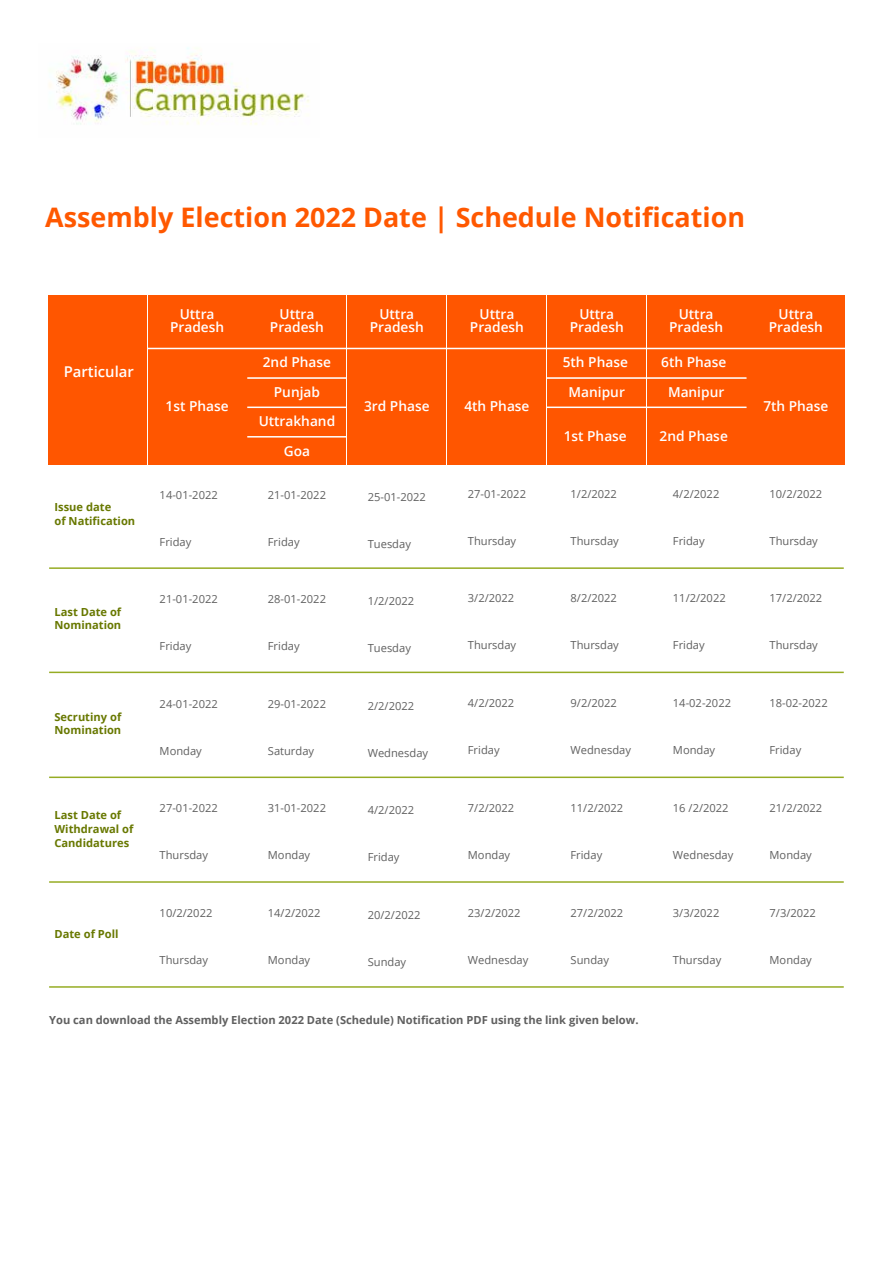
<style>
.page{position:relative;width:893px;height:1263px;background:#fff}
.page>*{position:absolute;margin:0;border:0;box-sizing:border-box;transform-origin:0 0}
.t1{font:700 26.85px "Open Sans";color:#ff5800}
.t2{font:600 14.85px "Open Sans";color:#fff}
.t3{font:600 13.65px/13.2px "Open Sans";color:#fff;text-align:center}
.t4{font:11.1px "Open Sans";color:#606060}
.t5{font:700 11.1px/13.8px "Open Sans";color:#687800}
.t6{font:700 11.1px "Open Sans";color:#606060}
</style>
<div class="page">
<img style="left:49px;top:47px;width:260px;height:78px">
<div style="left:48px;top:295px;width:98px;height:170px;background:#ff5600"></div>
<div style="left:148px;top:295px;width:98px;height:170px;background:#ff5600"></div>
<div style="left:248px;top:295px;width:98px;height:170px;background:#ff5600"></div>
<div style="left:348px;top:295px;width:98px;height:170px;background:#ff5600"></div>
<div style="left:448px;top:295px;width:98px;height:170px;background:#ff5600"></div>
<div style="left:547px;top:295px;width:99px;height:170px;background:#ff5600"></div>
<div style="left:647px;top:295px;width:98px;height:170px;background:#ff5600"></div>
<div style="left:747px;top:295px;width:98px;height:170px;background:#ff5600"></div>
<hr style="left:147px;top:348px;width:698px;height:1px;background:#fff">
<hr style="left:247px;top:377px;width:100px;height:2px;background:#fff">
<hr style="left:247px;top:407px;width:100px;height:1px;background:#fff">
<hr style="left:547px;top:377px;width:99px;height:2px;background:#fff">
<hr style="left:547px;top:407px;width:99px;height:1px;background:#fff">
<hr style="left:647px;top:377px;width:99px;height:2px;background:#fff">
<hr style="left:647px;top:407px;width:99px;height:1px;background:#fff">
<hr style="left:247px;top:436px;width:100px;height:2px;background:#fff">
<hr style="left:49px;top:567px;width:795px;height:2px;background:#96ac24">
<hr style="left:49px;top:672px;width:795px;height:1px;background:#96ac24">
<hr style="left:49px;top:776px;width:795px;height:2px;background:#96ac24">
<hr style="left:49px;top:881px;width:795px;height:2px;background:#96ac24">
<hr style="left:49px;top:986px;width:795px;height:2px;background:#96ac24">
<h1 class="t1" style="left:45px;top:198px;width:701px">Assembly Election 2022 Date | Schedule Notification</h1>
<h2 class="t2" style="left:64px;top:361px;width:72px">Particular</h2>
<p class="t5" style="left:54px;top:500px;width:82px">Issue date<br>of Natification</p>
<p class="t5" style="left:54px;top:604px;width:68px">Last Date of<br>Nomination</p>
<p class="t5" style="left:54px;top:709px;width:68px">Secrutiny of<br>Nomination</p>
<p class="t5" style="left:54px;top:808px;width:80px">Last Date of<br>Withdrawal of<br>Candidatures</p>
<p class="t5" style="left:54px;top:926px;width:66px">Date of Poll</p>
<p class="t3" style="left:370px;top:307px;width:56px">Uttra<br>Pradesh</p>
<p class="t3" style="left:470px;top:307px;width:56px">Uttra<br>Pradesh</p>
<p class="t3" style="left:570px;top:307px;width:56px">Uttra<br>Pradesh</p>
<p class="t3" style="left:669px;top:307px;width:56px">Uttra<br>Pradesh</p>
<p class="t3" style="left:769px;top:307px;width:56px">Uttra<br>Pradesh</p>
<p class="t3" style="left:170px;top:307px;width:56px">Uttra<br>Pradesh</p>
<p class="t3" style="left:270px;top:307px;width:56px">Uttra<br>Pradesh</p>
<p class="t3" style="left:263px;top:355px;width:70px">2nd Phase</p>
<p class="t3" style="left:274px;top:386px;width:48px">Punjab</p>
<p class="t3" style="left:563px;top:355px;width:67px">5th Phase</p>
<p class="t3" style="left:569px;top:386px;width:58px">Manipur</p>
<p class="t3" style="left:661px;top:355px;width:67px">6th Phase</p>
<p class="t3" style="left:668px;top:386px;width:58px">Manipur</p>
<p class="t3" style="left:166px;top:399px;width:65px">1st Phase</p>
<p class="t3" style="left:364px;top:399px;width:67px">3rd Phase</p>
<p class="t3" style="left:464px;top:399px;width:67px">4th Phase</p>
<p class="t3" style="left:763px;top:399px;width:67px">7th Phase</p>
<p class="t3" style="left:660px;top:430px;width:70px">2nd Phase</p>
<p class="t3" style="left:259px;top:406px;width:78px;line-height:29.8px">Uttrakhand<br>Goa</p>
<p class="t3" style="left:564px;top:430px;width:65px">1st Phase</p>
<p class="t4" style="left:160px;top:487px;width:60px">14-01-2022</p>
<p class="t4" style="left:268px;top:487px;width:60px">21-01-2022</p>
<p class="t4" style="left:368px;top:489px;width:60px">25-01-2022</p>
<p class="t4" style="left:468px;top:486px;width:60px">27-01-2022</p>
<p class="t4" style="left:571px;top:486px;width:48px">1/2/2022</p>
<p class="t4" style="left:673px;top:486px;width:48px">4/2/2022</p>
<p class="t4" style="left:769px;top:486px;width:54px">10/2/2022</p>
<p class="t4" style="left:160px;top:534px;width:33px">Friday</p>
<p class="t4" style="left:268px;top:534px;width:33px">Friday</p>
<p class="t4" style="left:368px;top:536px;width:45px">Tuesday</p>
<p class="t4" style="left:468px;top:533px;width:50px">Thursday</p>
<p class="t4" style="left:570px;top:533px;width:50px">Thursday</p>
<p class="t4" style="left:673px;top:533px;width:33px">Friday</p>
<p class="t4" style="left:769px;top:533px;width:50px">Thursday</p>
<p class="t4" style="left:160px;top:591px;width:60px">21-01-2022</p>
<p class="t4" style="left:268px;top:591px;width:60px">28-01-2022</p>
<p class="t4" style="left:368px;top:593px;width:48px">1/2/2022</p>
<p class="t4" style="left:468px;top:591px;width:48px">3/2/2022</p>
<p class="t4" style="left:571px;top:591px;width:48px">8/2/2022</p>
<p class="t4" style="left:673px;top:591px;width:54px">11/2/2022</p>
<p class="t4" style="left:769px;top:591px;width:54px">17/2/2022</p>
<p class="t4" style="left:160px;top:638px;width:33px">Friday</p>
<p class="t4" style="left:268px;top:638px;width:33px">Friday</p>
<p class="t4" style="left:368px;top:640px;width:45px">Tuesday</p>
<p class="t4" style="left:468px;top:638px;width:50px">Thursday</p>
<p class="t4" style="left:570px;top:638px;width:50px">Thursday</p>
<p class="t4" style="left:673px;top:638px;width:33px">Friday</p>
<p class="t4" style="left:769px;top:638px;width:50px">Thursday</p>
<p class="t4" style="left:160px;top:696px;width:60px">24-01-2022</p>
<p class="t4" style="left:268px;top:696px;width:60px">29-01-2022</p>
<p class="t4" style="left:368px;top:698px;width:48px">2/2/2022</p>
<p class="t4" style="left:468px;top:696px;width:48px">4/2/2022</p>
<p class="t4" style="left:571px;top:696px;width:48px">9/2/2022</p>
<p class="t4" style="left:673px;top:696px;width:60px">14-02-2022</p>
<p class="t4" style="left:769px;top:696px;width:60px">18-02-2022</p>
<p class="t4" style="left:160px;top:743px;width:44px">Monday</p>
<p class="t4" style="left:268px;top:743px;width:48px">Saturday</p>
<p class="t4" style="left:368px;top:745px;width:62px">Wednesday</p>
<p class="t4" style="left:468px;top:742px;width:33px">Friday</p>
<p class="t4" style="left:570px;top:742px;width:62px">Wednesday</p>
<p class="t4" style="left:673px;top:742px;width:44px">Monday</p>
<p class="t4" style="left:769px;top:742px;width:33px">Friday</p>
<p class="t4" style="left:160px;top:801px;width:60px">27-01-2022</p>
<p class="t4" style="left:268px;top:801px;width:60px">31-01-2022</p>
<p class="t4" style="left:368px;top:803px;width:48px">4/2/2022</p>
<p class="t4" style="left:468px;top:800px;width:48px">7/2/2022</p>
<p class="t4" style="left:571px;top:800px;width:54px">11/2/2022</p>
<p class="t4" style="left:673px;top:800px;width:57px">16 /2/2022</p>
<p class="t4" style="left:769px;top:800px;width:54px">21/2/2022</p>
<p class="t4" style="left:160px;top:848px;width:50px">Thursday</p>
<p class="t4" style="left:268px;top:848px;width:44px">Monday</p>
<p class="t4" style="left:368px;top:850px;width:33px">Friday</p>
<p class="t4" style="left:468px;top:847px;width:44px">Monday</p>
<p class="t4" style="left:570px;top:847px;width:33px">Friday</p>
<p class="t4" style="left:673px;top:847px;width:62px">Wednesday</p>
<p class="t4" style="left:769px;top:847px;width:44px">Monday</p>
<p class="t4" style="left:160px;top:906px;width:54px">10/2/2022</p>
<p class="t4" style="left:268px;top:906px;width:54px">14/2/2022</p>
<p class="t4" style="left:368px;top:908px;width:54px">20/2/2022</p>
<p class="t4" style="left:468px;top:905px;width:54px">23/2/2022</p>
<p class="t4" style="left:571px;top:905px;width:54px">27/2/2022</p>
<p class="t4" style="left:673px;top:905px;width:48px">3/3/2022</p>
<p class="t4" style="left:769px;top:905px;width:48px">7/3/2022</p>
<p class="t4" style="left:160px;top:953px;width:50px">Thursday</p>
<p class="t4" style="left:268px;top:953px;width:44px">Monday</p>
<p class="t4" style="left:368px;top:955px;width:40px">Sunday</p>
<p class="t4" style="left:468px;top:952px;width:62px">Wednesday</p>
<p class="t4" style="left:570px;top:952px;width:40px">Sunday</p>
<p class="t4" style="left:673px;top:952px;width:50px">Thursday</p>
<p class="t4" style="left:769px;top:952px;width:44px">Monday</p>
<p class="t6" style="left:49px;top:1012px;width:591px">You can download the Assembly Election 2022 Date (Schedule) Notification PDF using the link given below.</p>
</div>
